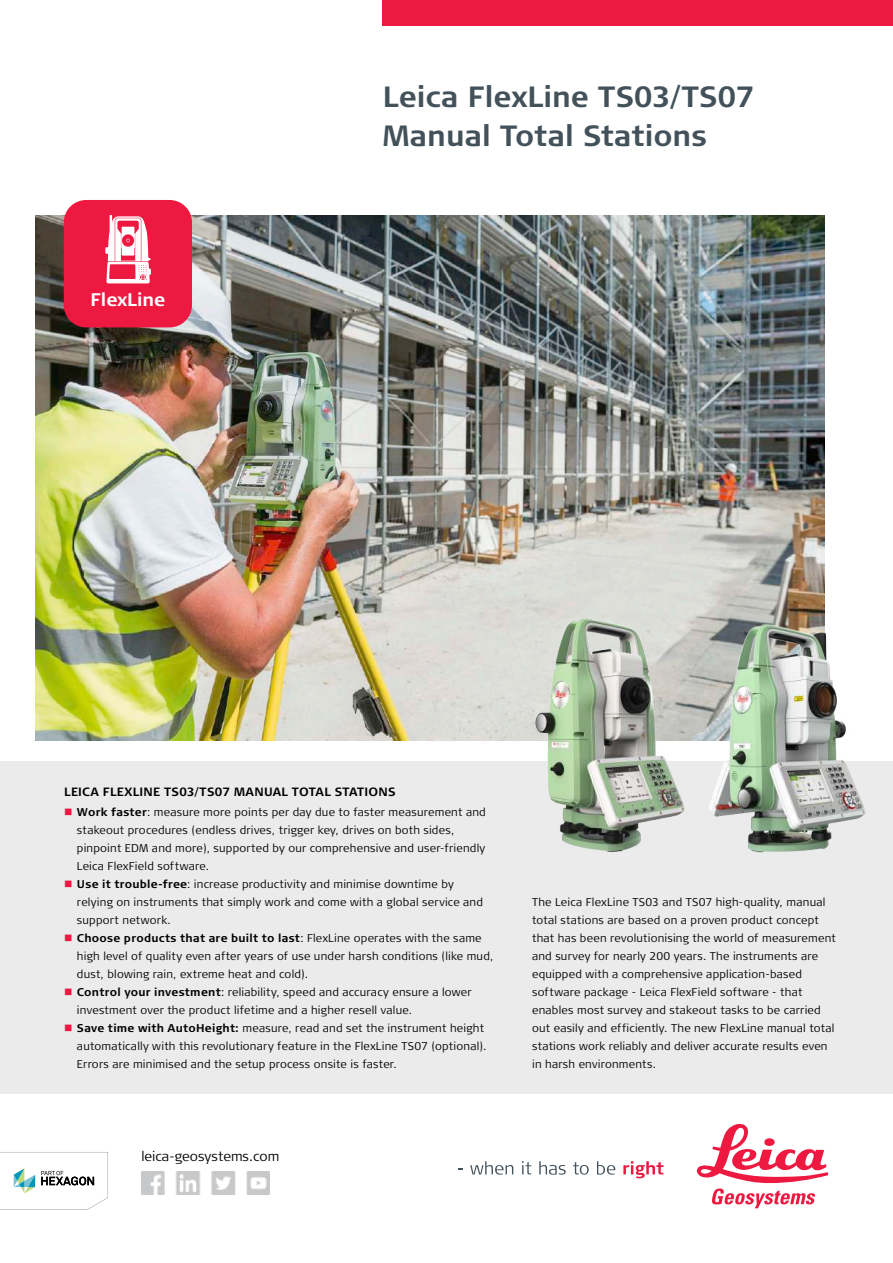
<style>
.page{position:relative;width:893px;height:1263px;background:#fff}
.page>*{position:absolute;margin:0;border:0;box-sizing:border-box;transform-origin:0 0}
.t1{font:700 29.25px/39px "Signa Column";color:#43525a}
.t2{font:700 18.15px "Signa Column";color:#fff}
.t3{font:300 13.5px "Signa Column";color:#000}
.t4{font:700 12px "Signa Column";letter-spacing:.025em;color:#000}
.t5{font:300 11.25px/18px "Signa Column";letter-spacing:.02em;color:#000}
.s1{color:#ed1941}
.s2{font-weight:700}
</style>
<div class="page">
<div style="left:383px;top:0;width:510px;height:26px;background:#ed1941"></div>
<svg style="left:0;top:1152px;width:108px;height:58px"></svg>
<svg style="left:470px;top:1161px;width:43px;height:14px"></svg>
<svg style="left:522px;top:1161px;width:9px;height:13px"></svg>
<svg style="left:539px;top:1161px;width:27px;height:13px"></svg>
<svg style="left:573px;top:1162px;width:16px;height:13px"></svg>
<svg style="left:597px;top:1161px;width:18px;height:14px"></svg>
<svg style="left:623px;top:1161px;width:40px;height:17px"></svg>
<svg style="left:697px;top:1123px;width:131px;height:85px"></svg>
<img style="left:142px;top:1171px;width:127px;height:24px">
<div style="left:0;top:761px;width:893px;height:333px;background:#ebebec"></div>
<img style="left:35px;top:215px;width:790px;height:526px">
<img style="left:788px;top:613px;width:78px;height:239px">
<svg style="left:64px;top:200px;width:128px;height:127px;background:#ed3659"></svg>
<img style="left:427px;top:596px;width:361px;height:257px">
<h2 class="t2" style="left:90px;top:288px;width:76px">FlexLine</h2>
<h1 class="t1" style="left:383px;top:78px;width:373px">Leica FlexLine TS03/TS07<br>Manual Total Stations</h1>
<p class="t4" style="left:64px;top:785px;width:333px">LEICA FLEXLINE TS03/TS07 MANUAL TOTAL STATIONS</p>
<p class="t5" style="left:77px;top:803px;width:410px;text-indent:-13px"><span class="s1">■</span> <span class="s2">Work faster</span>: measure more points per day due to faster measurement and stakeout procedures (endless drives, trigger key, drives on both sides, pinpoint EDM and more), supported by our comprehensive and user-friendly Leica FlexField software.</p>
<p class="t5" style="left:77px;top:875px;width:408px;text-indent:-13px"><span class="s1">■</span> <span class="s2">Use it trouble-free</span>: increase productivity and minimise downtime by relying on instruments that simply work and come with a global service and support network.</p>
<p class="t5" style="left:77px;top:929px;width:418px;text-indent:-13px"><span class="s1">■</span> <span class="s2">Choose products that are built to last</span>: FlexLine operates with the same high level of quality even after years of use under harsh conditions (like mud, dust, blowing rain, extreme heat and cold).</p>
<p class="t5" style="left:77px;top:983px;width:396px;text-indent:-13px"><span class="s1">■</span> <span class="s2">Control your investment</span>: reliability, speed and accuracy ensure a lower investment over the product lifetime and a higher resell value.</p>
<p class="t5" style="left:77px;top:1019px;width:411px;text-indent:-13px"><span class="s1">■</span> <span class="s2">Save time with AutoHeight:</span> measure, read and set the instrument height automatically with this revolutionary feature in the FlexLine TS07 (optional).<br>Errors are minimised and the setup process onsite is faster.</p>
<p class="t3" style="left:141px;top:1147px;width:140px">leica-geosystems.com</p>
<p class="t5" style="left:532px;top:893px;width:305px">The Leica FlexLine TS03 and TS07 high-quality, manual total stations are based on a proven product concept that has been revolutionising the world of measurement and survey for nearly 200 years. The instruments are equipped with a comprehensive application-based software package - Leica FlexField software - that enables most survey and stakeout tasks to be carried out easily and efficiently. The new FlexLine manual total stations work reliably and deliver accurate results even in harsh environments.</p>
</div>
